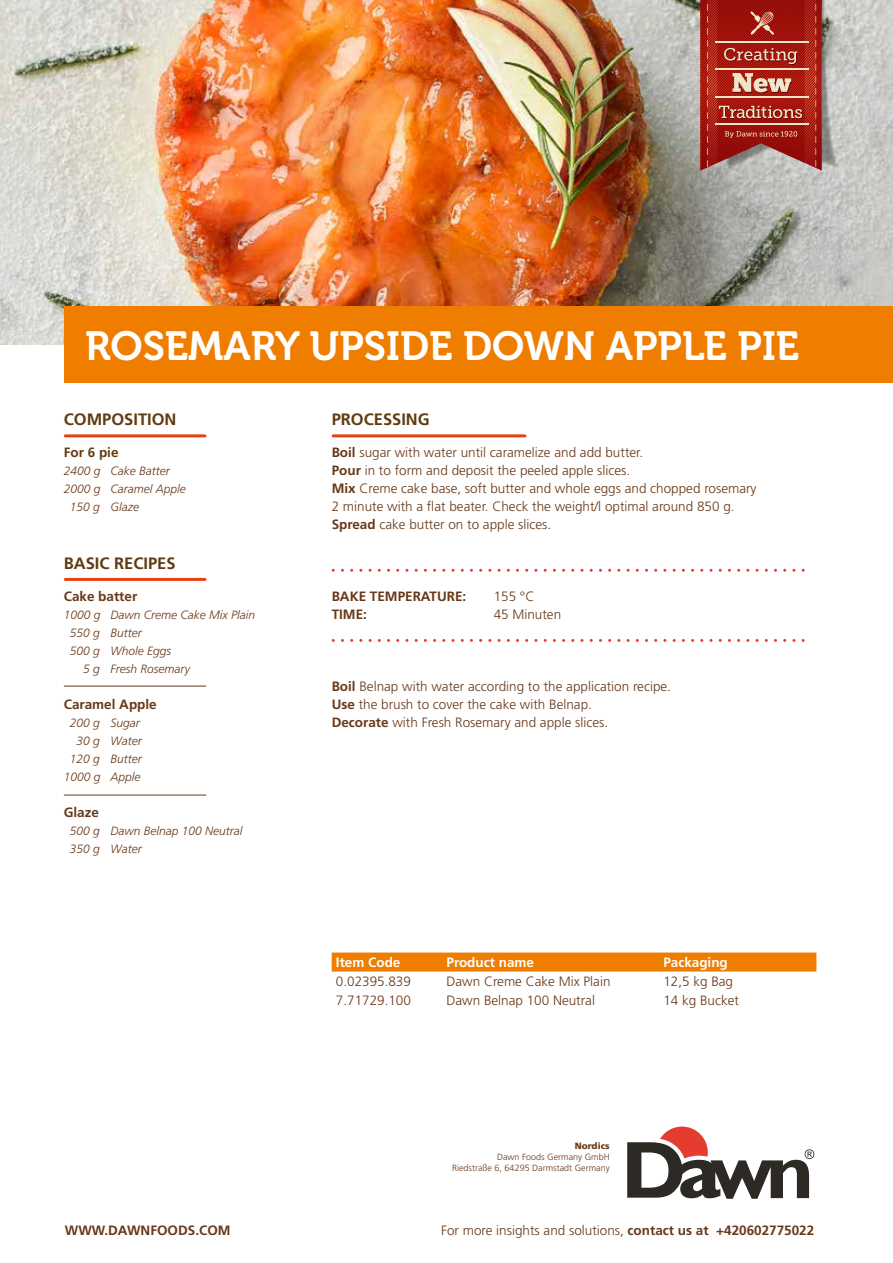
<style>
.page{position:relative;width:893px;height:1263px;background:#fff}
.page>*{position:absolute;margin:0;border:0;box-sizing:border-box;transform-origin:0 0}
.t1{font:40.5px "Museo 700";color:#fff}
.t2{font:700 16.5px "Frutiger";color:#613b11}
.t3{font:300 13.5px/18px "Frutiger";color:#683818}
.t4{font:700 13.5px "Frutiger";color:#683818}
.t5{font:700 13.5px "Frutiger";color:#fff}
.t6{font:700 13.5px "Frutiger";color:#613b11}
.t7{font:italic 300 12px/18px "Frutiger";color:#683818;text-align:right}
.t8{font:300 9px/10.8px "Frutiger";color:#683818;text-align:right}
.t9{font:900 9px "Frutiger";color:#683818}
.s1{font-weight:700}
</style>
<div class="page">
<img style="left:0;top:0;width:893px;height:344px">
<div style="left:65px;top:306px;width:828px;height:77px;background:#ef7d00"></div>
<hr style="left:64px;top:686px;width:142px;height:1px;background:#683818">
<hr style="left:64px;top:795px;width:142px;height:1px;background:#683818">
<svg style="left:333px;top:569px;width:461px;height:3px"></svg>
<svg style="left:333px;top:639px;width:461px;height:3px"></svg>
<div style="left:332px;top:952px;width:484px;height:19px;background:#ef7d00"></div>
<svg style="left:627px;top:1126px;width:187px;height:73px"></svg>
<hr style="left:333px;top:434px;width:192px;height:3px;background:#e74011">
<hr style="left:65px;top:434px;width:140px;height:3px;background:#e74011">
<hr style="left:65px;top:578px;width:140px;height:3px;background:#e74011">
<img style="left:693px;top:0;width:159px;height:184px">
<svg style="left:700px;top:0;width:122px;height:170px;background:#aa3a30"></svg>
<h1 class="t1" style="left:85px;top:323px;width:716px">ROSEMARY UPSIDE DOWN APPLE PIE</h1>
<p class="t2" style="left:64px;top:410px;width:114px">COMPOSITION</p>
<p class="t2" style="left:332px;top:409px;width:100px">PROCESSING</p>
<p class="t6" style="left:64px;top:444px;width:56px">For 6 pie</p>
<p class="t7" style="left:64px;top:462px;width:108px">2400 g Cake Batter</p>
<p class="t7" style="left:64px;top:480px;width:124px">2000 g Caramel Apple</p>
<p class="t7" style="left:70px;top:498px;width:71px">150 g Glaze</p>
<p class="t3" style="left:332px;top:443px;width:426px"><span class="s1">Boil</span> sugar with water until caramelize and add butter.<br><span class="s1">Pour</span> in to form and deposit the peeled apple slices.<br><span class="s1">Mix</span> Creme cake base, soft butter and whole eggs and chopped rosemary 2 minute with a flat beater. Check the weight/l optimal around 850 g.<br><span class="s1">Spread</span> cake butter on to apple slices.</p>
<p class="t2" style="left:64px;top:553px;width:113px">BASIC RECIPES</p>
<p class="t4" style="left:64px;top:588px;width:75px">Cake batter</p>
<p class="t7" style="left:64px;top:606px;width:193px">1000 g Dawn Creme Cake Mix Plain</p>
<p class="t7" style="left:70px;top:624px;width:73px">550 g Butter</p>
<p class="t7" style="left:70px;top:642px;width:103px">500 g Whole Eggs</p>
<p class="t7" style="left:83px;top:660px;width:108px">5 g Fresh Rosemary</p>
<p class="t4" style="left:64px;top:696px;width:95px">Caramel Apple</p>
<p class="t7" style="left:64px;top:714px;width:80px">200 g Sugar<br>30 g Water<br>120 g Butter<br>1000 g Apple</p>
<p class="t4" style="left:64px;top:804px;width:37px">Glaze</p>
<p class="t7" style="left:70px;top:822px;width:174px;text-align:left">500 g Dawn Belnap 100 Neutral<br>350 g Water</p>
<p class="t4" style="left:332px;top:588px;width:136px">BAKE TEMPERATURE:</p>
<p class="t3" style="left:494px;top:587px;width:42px">155 °C</p>
<p class="t4" style="left:332px;top:606px;width:37px">TIME:</p>
<p class="t3" style="left:494px;top:605px;width:69px">45 Minuten</p>
<p class="t3" style="left:332px;top:677px;width:341px"><span class="s1">Boil</span> Belnap with water according to the application recipe.<br><span class="s1">Use</span> the brush to cover the cake with Belnap.<br><span class="s1">Decorate</span> with Fresh Rosemary and apple slices.</p>
<p class="t5" style="left:336px;top:955px;width:66px">Item Code</p>
<p class="t5" style="left:446px;top:955px;width:89px">Product name</p>
<p class="t5" style="left:663px;top:955px;width:66px">Packaging</p>
<p class="t3" style="left:336px;top:972px;width:77px">0.02395.839</p>
<p class="t3" style="left:446px;top:972px;width:166px">Dawn Creme Cake Mix Plain</p>
<p class="t3" style="left:663px;top:972px;width:71px">12,5 kg Bag</p>
<p class="t3" style="left:336px;top:991px;width:77px">7.71729.100</p>
<p class="t3" style="left:446px;top:991px;width:150px">Dawn Belnap 100 Neutral</p>
<p class="t3" style="left:663px;top:991px;width:77px">14 kg Bucket</p>
<p class="t9" style="left:575px;top:1141px;width:36px">Nordics</p>
<p class="t8" style="left:452px;top:1152px;width:159px">Dawn Foods Germany GmbH<br>Riedstraße 6, 64295 Darmstadt Germany</p>
<p class="t4" style="left:65px;top:1222px;width:167px">WWW.DAWNFOODS.COM</p>
<p class="t3" style="left:441px;top:1221px;width:375px">For more insights and solutions, <span class="s1">contact us at +420602775022</span></p>
</div>
